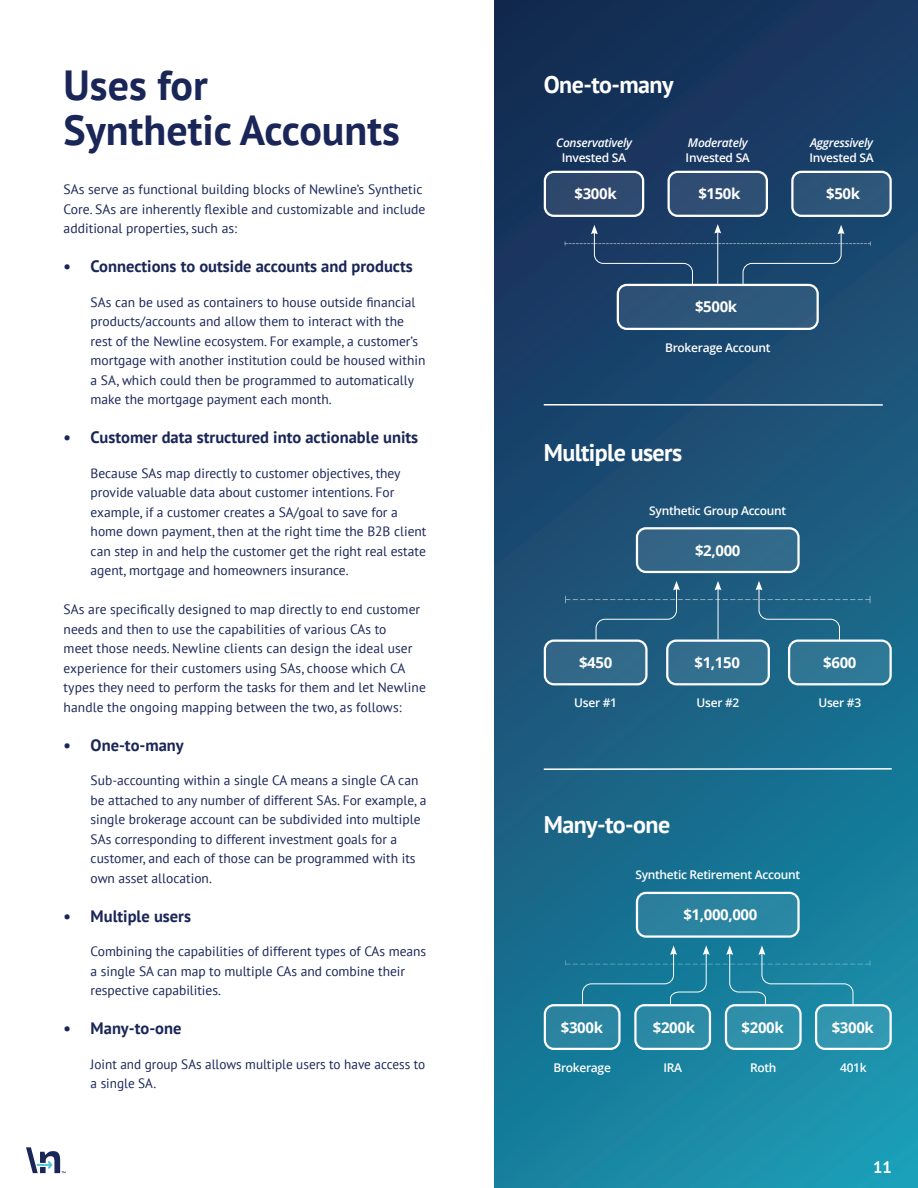
<style>
.page{position:relative;width:918px;height:1188px;background:#fff}
.page>*{position:absolute;margin:0;border:0;box-sizing:border-box;transform-origin:0 0}
.t1{font:700 42px/45px "PT Sans";color:#1a2658}
.t2{font:700 24px "PT Sans";letter-spacing:-.025em;color:#fff}
.t3{font:700 16.5px "PT Sans";color:#1a2658}
.t4{font:700 16.5px "PT Sans";color:#fff}
.t5{font:700 15px "Open Sans";letter-spacing:-.025em;color:#fff}
.t6{font:13.5px/19.5px "PT Sans";color:#1a2658}
.t7{font:600 12px "Open Sans";letter-spacing:-.025em;color:#fff}
.t8{font:italic 600 12px/15px "Open Sans";letter-spacing:-.025em;color:#fff}
.s1{font-style:normal}
</style>
<div class="page">
<svg style="left:494px;top:0;width:424px;height:1188px;background:#195b7f"></svg>
<div style="left:545px;top:641px;width:101px;height:43px;background:#326889;border-radius:9px"></div>
<div style="left:544px;top:640px;width:104px;height:45px;border:2px solid #fff;border-radius:9px"></div>
<div style="left:667px;top:641px;width:102px;height:43px;background:#327090;border-radius:9px"></div>
<div style="left:666px;top:640px;width:104px;height:45px;border:2px solid #fff;border-radius:9px"></div>
<div style="left:788px;top:640px;width:104px;height:45px;border:2px solid #fff;border-radius:9px"></div>
<div style="left:637px;top:528px;width:162px;height:44px;background:#336788;border-radius:9px"></div>
<div style="left:636px;top:527px;width:164px;height:46px;border:2px solid #fff;border-radius:9px"></div>
<svg style="left:565px;top:581px;width:306px;height:60px;background:#266385"></svg>
<div style="left:545px;top:1005px;width:74px;height:44px;background:#2b84a1;border-radius:9px"></div>
<div style="left:544px;top:1004px;width:77px;height:46px;border:2px solid #fff;border-radius:9px"></div>
<div style="left:635px;top:1005px;width:75px;height:44px;background:#2b8aa5;border-radius:9px"></div>
<div style="left:634px;top:1004px;width:77px;height:46px;border:2px solid #fff;border-radius:9px"></div>
<div style="left:726px;top:1005px;width:75px;height:44px;background:#2f91ac;border-radius:9px"></div>
<div style="left:725px;top:1004px;width:77px;height:46px;border:2px solid #fff;border-radius:9px"></div>
<div style="left:816px;top:1005px;width:75px;height:44px;background:#3397b0;border-radius:9px"></div>
<div style="left:815px;top:1004px;width:77px;height:46px;border:2px solid #fff;border-radius:9px"></div>
<div style="left:637px;top:893px;width:162px;height:44px;background:#2b84a1;border-radius:9px"></div>
<div style="left:636px;top:892px;width:164px;height:46px;border:2px solid #fff;border-radius:9px"></div>
<svg style="left:565px;top:945px;width:306px;height:61px;background:#2384a0"></svg>
<div style="left:669px;top:172px;width:98px;height:44px;background:#304e74;border-radius:9px"></div>
<div style="left:668px;top:171px;width:100px;height:46px;border:2px solid #fff;border-radius:9px"></div>
<div style="left:792px;top:172px;width:99px;height:44px;background:#2d5579;border-radius:9px"></div>
<div style="left:791px;top:171px;width:101px;height:46px;border:2px solid #fff;border-radius:9px"></div>
<div style="left:618px;top:285px;width:200px;height:44px;background:#2d567a;border-radius:9px"></div>
<div style="left:617px;top:284px;width:202px;height:46px;border:2px solid #fff;border-radius:9px"></div>
<div style="left:545px;top:172px;width:98px;height:44px;background:#30486e;border-radius:9px"></div>
<div style="left:544px;top:171px;width:100px;height:46px;border:2px solid #fff;border-radius:9px"></div>
<svg style="left:565px;top:224px;width:306px;height:61px;background:#21476e"></svg>
<hr style="left:544px;top:768px;width:348px;height:2px;background:#fff">
<hr style="left:544px;top:404px;width:339px;height:2px;background:#fff">
<div style="left:790px;top:642px;width:102px;height:43px;background:#2f7796;border-radius:9px"></div>
<svg style="left:26px;top:1147px;width:40px;height:26px"></svg>
<h2 class="t1" style="left:64px;top:62px;width:338px">Uses for<br>Synthetic Accounts</h2>
<p class="t6" style="left:64px;top:179px;width:363px">SAs serve as functional building blocks of Newline’s Synthetic<br>Core. SAs are inherently flexible and customizable and include additional properties, such as:</p>
<p class="t3" style="left:64px;top:255px;width:351px">• Connections to outside accounts and products</p>
<p class="t6" style="left:91px;top:292px;width:336px">SAs can be used as containers to house outside financial products/accounts and allow them to interact with the rest of the Newline ecosystem. For example, a customer’s mortgage with another institution could be housed within a SA, which could then be programmed to automatically make the mortgage payment each month.</p>
<p class="t3" style="left:64px;top:426px;width:356px">• Customer data structured into actionable units</p>
<p class="t6" style="left:91px;top:463px;width:337px">Because SAs map directly to customer objectives, they provide valuable data about customer intentions. For example, if a customer creates a SA/goal to save for a home down payment, then at the right time the B2B client can step in and help the customer get the right real estate agent, mortgage and homeowners insurance.</p>
<p class="t6" style="left:64px;top:599px;width:364px">SAs are specifically designed to map directly to end customer needs and then to use the capabilities of various CAs to<br>meet those needs. Newline clients can design the ideal user experience for their customers using SAs, choose which CA types they need to perform the tasks for them and let Newline handle the ongoing mapping between the two, as follows:</p>
<p class="t3" style="left:64px;top:734px;width:122px">• One-to-many</p>
<p class="t6" style="left:91px;top:770px;width:337px">Sub-accounting within a single CA means a single CA can be attached to any number of different SAs. For example, a single brokerage account can be subdivided into multiple SAs corresponding to different investment goals for a customer, and each of those can be programmed with its own asset allocation.</p>
<p class="t3" style="left:64px;top:905px;width:129px">• Multiple users</p>
<p class="t6" style="left:91px;top:941px;width:337px">Combining the capabilities of different types of CAs means a single SA can map to multiple CAs and combine their respective capabilities.</p>
<p class="t3" style="left:64px;top:1017px;width:119px">• Many-to-one</p>
<p class="t6" style="left:91px;top:1054px;width:336px">Joint and group SAs allows multiple users to have access to a single SA.</p>
<h3 class="t2" style="left:544px;top:69px;width:131px">One-to-many</h3>
<p class="t8" style="left:556px;top:135px;width:77px;text-align:center">Conservatively<br><span class="s1">Invested SA</span></p>
<p class="t8" style="left:686px;top:135px;width:66px">Moderately<br><span class="s1">Invested SA</span></p>
<p class="t8" style="left:809px;top:135px;width:66px">Aggressively<br><span class="s1">Invested SA</span></p>
<p class="t5" style="left:698px;top:183px;width:44px">$150k</p>
<p class="t5" style="left:826px;top:183px;width:35px">$50k</p>
<p class="t5" style="left:575px;top:183px;width:44px">$300k</p>
<p class="t5" style="left:695px;top:296px;width:44px">$500k</p>
<p class="t7" style="left:665px;top:340px;width:107px">Brokerage Account</p>
<h3 class="t2" style="left:544px;top:436px;width:140px">Multiple users</h3>
<p class="t7" style="left:649px;top:502px;width:139px">Synthetic Group Account</p>
<p class="t5" style="left:695px;top:540px;width:47px">$2,000</p>
<p class="t5" style="left:579px;top:652px;width:35px">$450</p>
<p class="t5" style="left:695px;top:652px;width:47px">$1,150</p>
<p class="t5" style="left:823px;top:652px;width:35px">$600</p>
<p class="t7" style="left:574px;top:695px;width:44px">User #1</p>
<p class="t7" style="left:697px;top:695px;width:44px">User #2</p>
<p class="t7" style="left:818px;top:695px;width:44px">User #3</p>
<h3 class="t2" style="left:544px;top:809px;width:128px">Many-to-one</h3>
<p class="t7" style="left:635px;top:867px;width:166px">Synthetic Retirement Account</p>
<p class="t5" style="left:683px;top:904px;width:75px">$1,000,000</p>
<p class="t5" style="left:561px;top:1017px;width:44px">$300k</p>
<p class="t5" style="left:653px;top:1017px;width:44px">$200k</p>
<p class="t5" style="left:742px;top:1017px;width:44px">$200k</p>
<p class="t5" style="left:832px;top:1017px;width:44px">$300k</p>
<p class="t7" style="left:553px;top:1060px;width:59px">Brokerage</p>
<p class="t7" style="left:663px;top:1060px;width:20px">IRA</p>
<p class="t7" style="left:750px;top:1060px;width:28px">Roth</p>
<p class="t7" style="left:840px;top:1060px;width:28px">401k</p>
<p class="t4" style="left:873px;top:1156px;width:20px">11</p>
</div>
